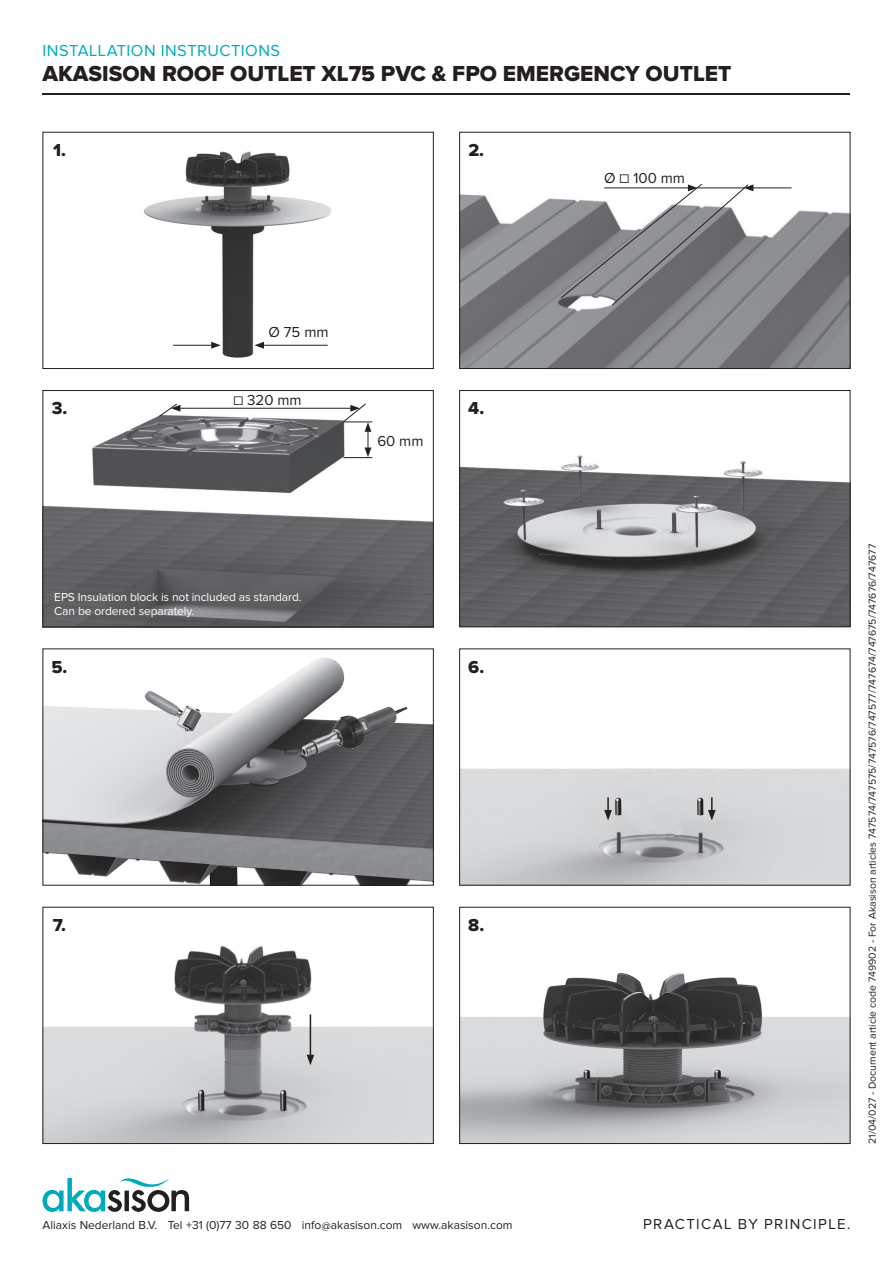
<style>
.page{position:relative;width:893px;height:1263px;background:#fff}
.page>*{position:absolute;margin:0;border:0;box-sizing:border-box;transform-origin:0 0}
.t1{font:22.5px "Proxima Nova Extrabld";color:#231f20}
.t2{font:18px "Proxima Nova Extrabld";color:#231f20}
.t3{font:16.5px "Proxima Nova";letter-spacing:.025em;color:#00aabc}
.t4{font:15px "Proxima Nova";letter-spacing:.065em;color:#231f20}
.t5{font:15px "Proxima Nova";letter-spacing:.09em;color:#231f20}
.t6{font:12px "Proxima Nova";color:#231f20}
.t7{font:12px/14.4px "Proxima Nova";letter-spacing:-.01em;color:#fff}
.t8{font:10.5px "Proxima Nova";color:#231f20}
</style>
<div class="page">
<hr style="left:43px;top:94px;width:807px;height:1px;background:#231f20">
<svg style="left:43px;top:1177px;width:146px;height:35px"></svg>
<svg style="left:42px;top:906px;width:392px;height:238px"></svg>
<hr style="left:310px;top:1014px;width:1px;height:43px;background:#231f20">
<svg style="left:307px;top:1055px;width:7px;height:10px"></svg>
<img style="left:461px;top:972px;width:387px;height:170px">
<div style="left:459px;top:907px;width:391px;height:237px;border:1px solid #231f20"></div>
<img style="left:144px;top:151px;width:188px;height:207px">
<div style="left:43px;top:132px;width:391px;height:237px;border:1px solid #231f20"></div>
<svg style="left:459px;top:131px;width:392px;height:238px"></svg>
<img style="left:45px;top:404px;width:387px;height:221px">
<div style="left:43px;top:390px;width:391px;height:237px;border:1px solid #231f20"></div>
<svg style="left:459px;top:390px;width:392px;height:238px"></svg>
<img style="left:45px;top:657px;width:387px;height:226px">
<div style="left:43px;top:648px;width:391px;height:237px;border:1px solid #231f20"></div>
<svg style="left:459px;top:648px;width:392px;height:238px"></svg>
<hr style="left:262px;top:345px;width:66px;height:1px;background:#231f20">
<svg style="left:254px;top:342px;width:10px;height:7px"></svg>
<hr style="left:173px;top:345px;width:41px;height:1px;background:#231f20">
<svg style="left:211px;top:342px;width:10px;height:7px"></svg>
<hr style="left:751px;top:188px;width:41px;height:1px;background:#231f20">
<svg style="left:560px;top:183px;width:193px;height:123px"></svg>
<hr style="left:178px;top:408px;width:175px;height:1px;background:#231f20">
<svg style="left:158px;top:403px;width:22px;height:14px"></svg>
<svg style="left:343px;top:403px;width:29px;height:55px"></svg>
<svg style="left:708px;top:797px;width:8px;height:23px"></svg>
<svg style="left:604px;top:797px;width:8px;height:23px"></svg>
<h3 class="t3" style="left:43px;top:43px;width:239px">Installation i nstructions</h3>
<h1 class="t1" style="left:43px;top:63px;width:426px">AKASISON ROOF OUTLET XL75 PVC &amp; FPO</h1>
<h1 class="t1" style="left:503px;top:63px;width:230px">EMERGENCY OUTLET</h1>
<h2 class="t2" style="left:53px;top:142px;width:14px">1.</h2>
<h2 class="t2" style="left:468px;top:142px;width:17px">2.</h2>
<h3 class="t4" style="left:604px;top:171px;width:82px">Ø ☐ 100 mm</h3>
<h2 class="t2" style="left:52px;top:400px;width:17px">3.</h2>
<h3 class="t4" style="left:269px;top:326px;width:62px">Ø 75 mm</h3>
<h3 class="t4" style="left:233px;top:393px;width:70px">☐ 320 mm</h3>
<h3 class="t4" style="left:377px;top:434px;width:48px">60 mm</h3>
<h2 class="t2" style="left:468px;top:400px;width:17px">4.</h2>
<p class="t7" style="left:54px;top:590px;width:249px">EPS Insulation block is not included as standard.<br>Can be ordered separately.</p>
<h2 class="t2" style="left:52px;top:658px;width:17px">5.</h2>
<h2 class="t2" style="left:53px;top:917px;width:15px">7.</h2>
<h2 class="t2" style="left:468px;top:658px;width:17px">6.</h2>
<h2 class="t2" style="left:468px;top:917px;width:17px">8.</h2>
<p class="t8" style="left:868px;top:1144px;width:601px;rotate:-90deg">21/04/027 - Document article code 749902 - For Akasison articles 747574/747575/747576/747577/747674/747675/747676/747677</p>
<p class="t6" style="left:43px;top:1219px;width:472px">Aliaxis Nederland B.V. Tel +31 (0)77 30 88 650 info@akasison.com www.akasison.com</p>
<h3 class="t5" style="left:643px;top:1217px;width:209px">Practical by pri nciple.</h3>
</div>
